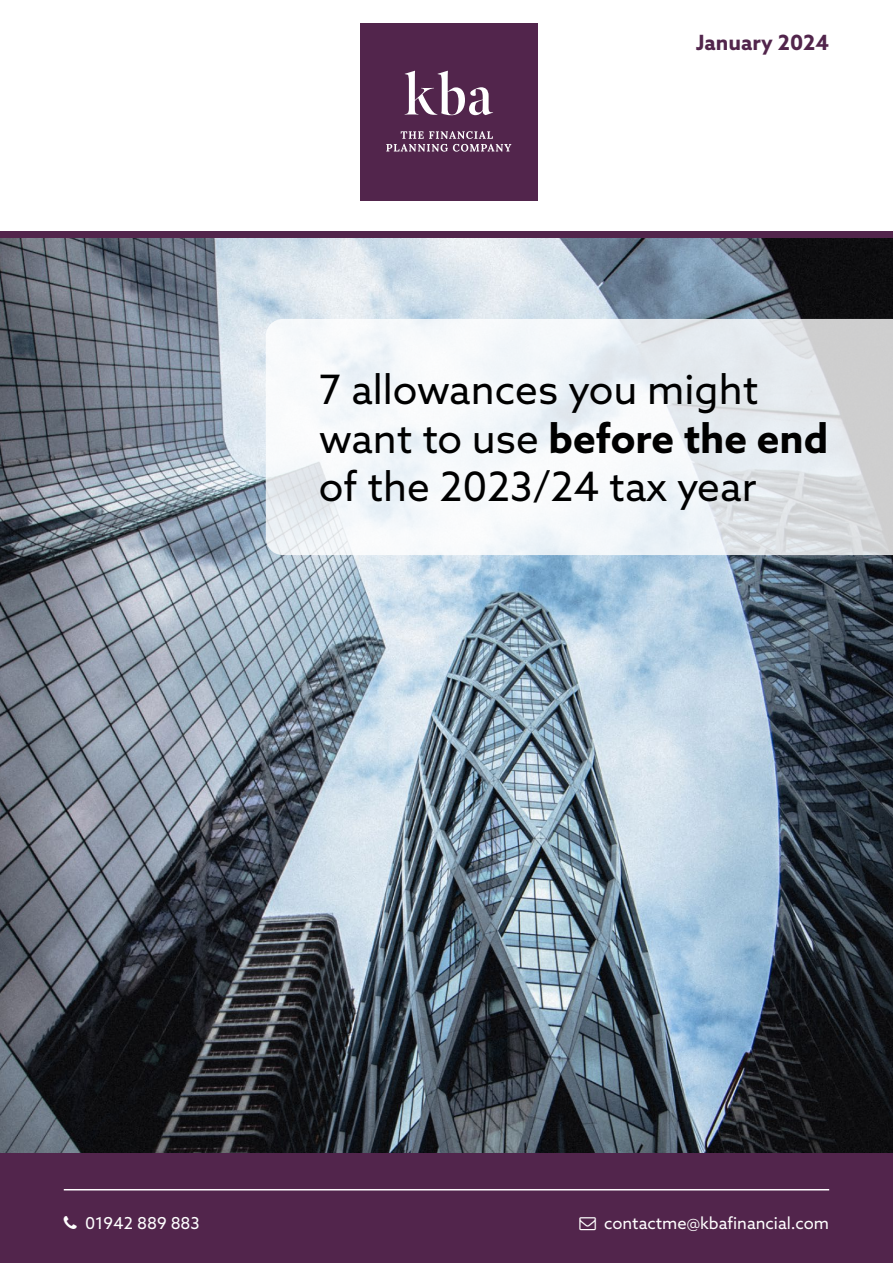
<style>
.page{position:relative;width:893px;height:1263px;background:#fff}
.page>*{position:absolute;margin:0;border:0;box-sizing:border-box;transform-origin:0 0}
.t1{font:40.5px/48.6px "Azo Sans";color:#000}
.t2{font:700 21px "Azo Sans";color:#52254c}
.t3{font:16.5px "Azo Sans";color:#fff}
.s1{font-weight:700}
</style>
<div class="page">
<img style="left:0;top:238px;width:893px;height:915px">
<div style="left:0;top:1153px;width:893px;height:110px;background:#52254c"></div>
<svg style="left:266px;top:319px;width:627px;height:236px"></svg>
<hr style="left:64px;top:1189px;width:765px;height:1px;background:#fff">
<div style="left:0;top:232px;width:893px;height:6px;background:#52254c"></div>
<div style="left:360px;top:24px;width:177px;height:177px;background:#52254c"></div>
<svg style="left:405px;top:71px;width:88px;height:44px"></svg>
<svg style="left:386px;top:131px;width:125px;height:21px"></svg>
<p class="t2" style="left:696px;top:29px;width:135px">January 2024</p>
<p class="t1" style="left:319px;top:365px;width:511px">7 allowances you might want to use <span class="s1">before the end </span>of the 2023/24 tax year</p>
<p class="t3" style="left:85px;top:1212px;width:116px">01942 889 883</p>
<p class="t3" style="left:604px;top:1212px;width:227px">contactme@kbafinancial.com</p>
</div>
